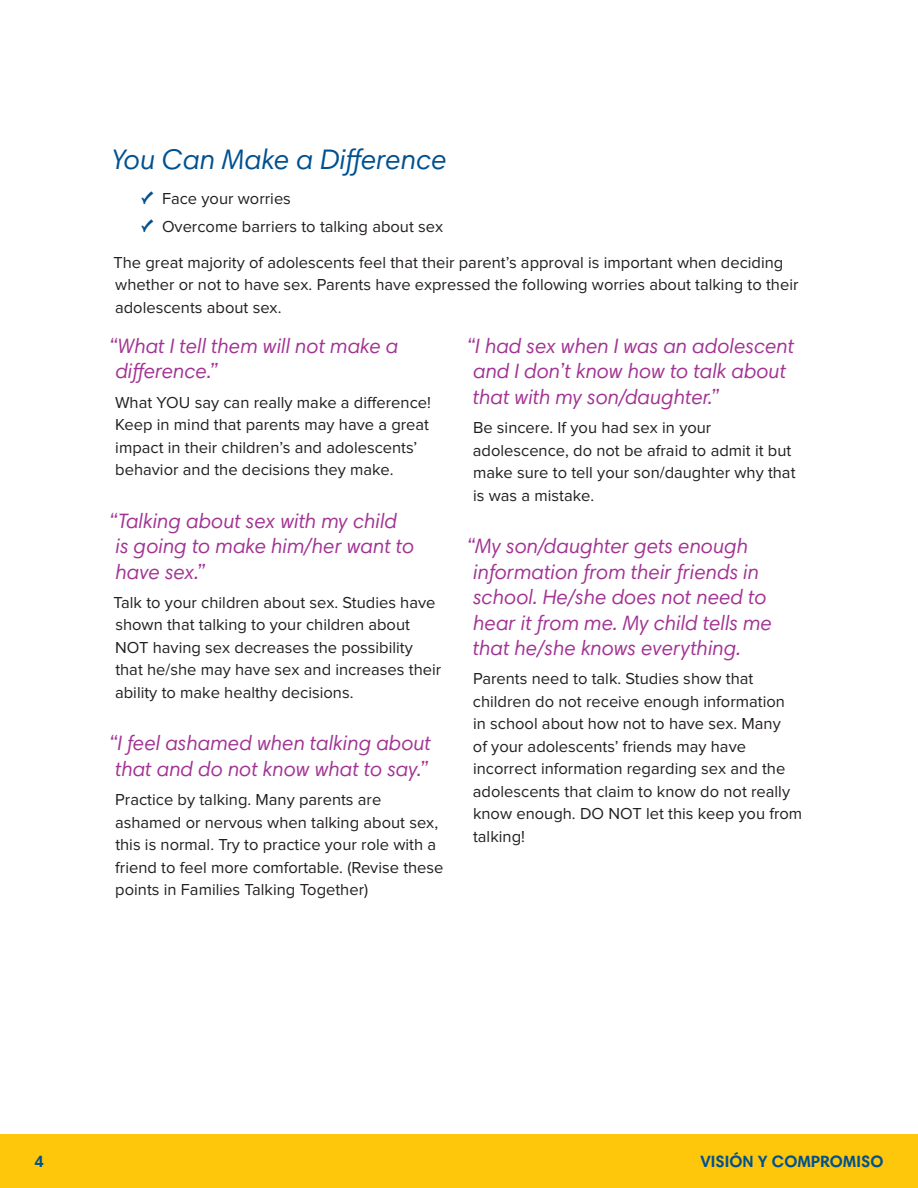
<style>
.page{position:relative;width:918px;height:1188px;background:#fff}
.page>*{position:absolute;margin:0;border:0;box-sizing:border-box;transform-origin:0 0}
.Attachment_h2{font:italic 28.5px "Harmonia Sans Std";color:#005190}
.t1{font:italic 21px/25.5px "Harmonia Sans Std";color:#a23393}
.attachment_bullets{font:16.5px/22.5px "Proxima Nova";color:#231f20}
.t2{font:700 16.5px "Harmonia Sans Std";color:#005190}
.s1{font-family:"Click Bits Icons 1";font-size:19.5px;color:#005190}
</style>
<div class="page">
<div style="left:0;top:1134px;width:918px;height:54px;background:#fec70c"></div>
<p class="Attachment_h2" style="left:111px;top:143px;width:337px">You Can Make a Difference</p>
<p class="attachment_bullets" style="left:141px;top:187px;width:152px"><span class="s1">e</span> Face your worries</p>
<p class="attachment_bullets" style="left:141px;top:215px;width:304px"><span class="s1">e</span> Overcome barriers to talking about sex</p>
<p class="attachment_bullets" style="left:113px;top:251px;width:687px">The great majority of adolescents feel that their parent’s approval is important when deciding whether or not to have sex. Parents have expressed the following worries about talking to their adolescents about sex.</p>
<p class="t1" style="left:115px;top:333px;width:285px;text-indent:-6px">“What I tell them will not make a difference.”</p>
<p class="attachment_bullets" style="left:115px;top:391px;width:317px">What YOU say can really make a difference!<br>Keep in mind that parents may have a great impact in their children’s and adolescents’ behavior and the decisions they make.</p>
<p class="t1" style="left:115px;top:508px;width:300px;text-indent:-6px">“Talking about sex with my child is going to make him/her want to have sex.”</p>
<p class="attachment_bullets" style="left:113px;top:591px;width:329px">Talk to your children about sex. Studies have shown that talking to your children about NOT having sex decreases the possibility that he/she may have sex and increases their ability to make healthy decisions.</p>
<p class="t1" style="left:109px;top:731px;width:324px">“I feel ashamed when talking about that and do not know what to say.”</p>
<p class="attachment_bullets" style="left:115px;top:789px;width:330px">Practice by talking. Many parents are ashamed or nervous when talking about sex, this is normal. Try to practice your role with a friend to feel more comfortable. (Revise these points in Families Talking Together)</p>
<p class="t1" style="left:466px;top:333px;width:329px">“I had sex when I was an adolescent and I don’t know how to talk about that with my son/daughter.”</p>
<p class="attachment_bullets" style="left:473px;top:417px;width:324px">Be sincere. If you had sex in your adolescence, do not be afraid to admit it but make sure to tell your son/daughter why that is was a mistake.</p>
<p class="t1" style="left:466px;top:533px;width:307px">“My son/daughter gets enough information from their friends in school. He/she does not need to hear it from me. My child tells me that he/she knows everything.</p>
<p class="attachment_bullets" style="left:473px;top:668px;width:331px">Parents need to talk. Studies show that children do not receive enough information<br>in school about how not to have sex. Many<br>of your adolescents’ friends may have incorrect information regarding sex and the adolescents that claim to know do not really know enough. DO NOT let this keep you from talking!</p>
<p class="t2" style="left:35px;top:1151px;width:11px">4</p>
<p class="t2" style="left:701px;top:1151px;width:184px">VISIÓN Y COMPROMISO</p>
</div>
